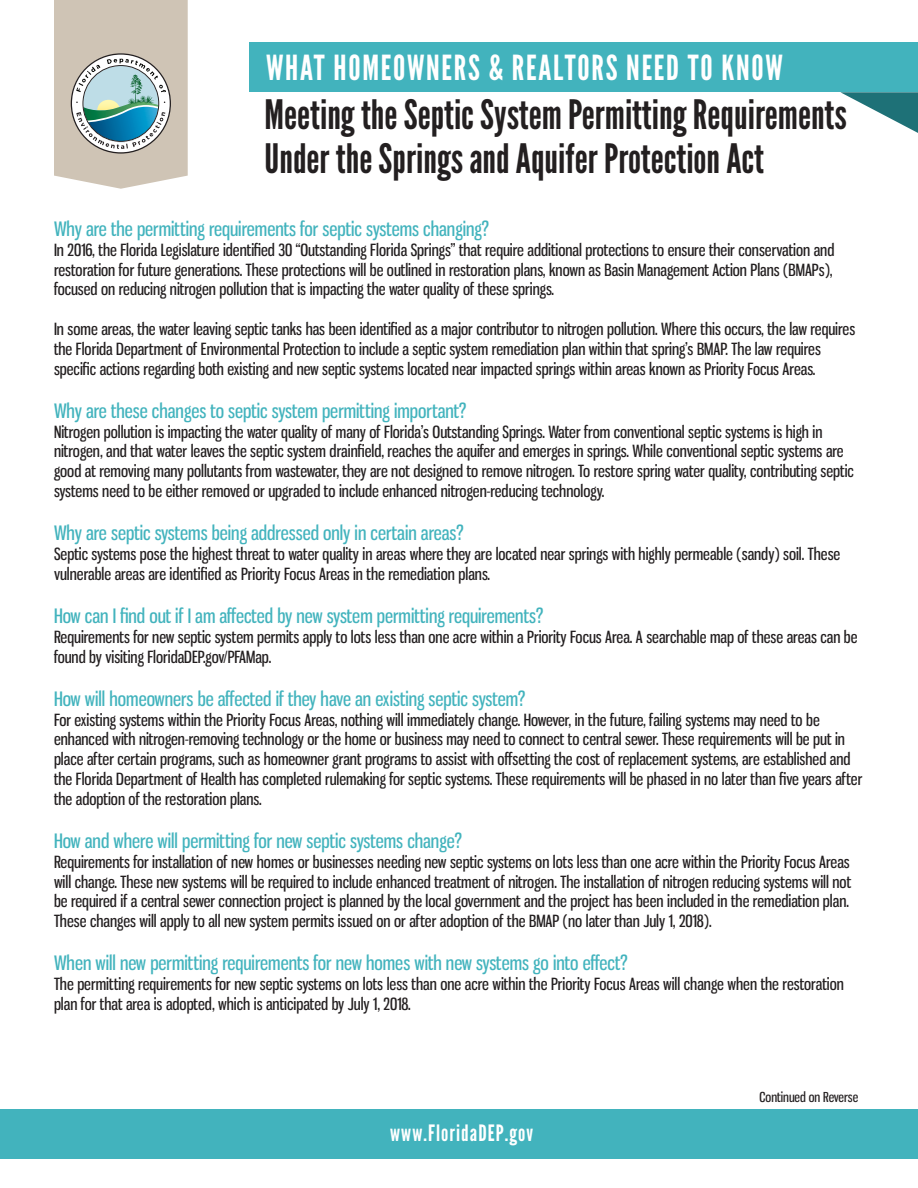
<style>
.page{position:relative;width:918px;height:1188px;background:#fff}
.page>*{position:absolute;margin:0;border:0;box-sizing:border-box;transform-origin:0 0}
.t1{font:40.5px/43.5px "League Gothic";color:#231f20}
.t2{font:34.5px "League Gothic";letter-spacing:.05em;color:#fff}
.t3{font:22.5px "League Gothic";letter-spacing:.05em;color:#fff}
.t4{font:19.5px "Gnuolane Rg";color:#42b3bd}
.t5{font:16.5px/19.8px "Gnuolane Rg";color:#231f20}
.t6{font:13.5px "Gnuolane Rg";color:#231f20}
</style>
<div class="page">
<svg style="left:54px;top:0;width:134px;height:189px;background:#bec3bb"></svg>
<div style="left:249px;top:43px;width:669px;height:49px;background:#42b3bd"></div>
<svg style="left:840px;top:92px;width:78px;height:41px"></svg>
<div style="left:0;top:1109px;width:918px;height:50px;background:#42b3bd"></div>
<p class="t2" style="left:266px;top:47px;width:518px">WHAT HOMEOWNERS &amp; REALTORS NEED TO KNOW</p>
<p class="t1" style="left:265px;top:93px;width:584px">Meeting the Septic System Permitting Requirements<br>Under the Springs and Aquifer Protection Act</p>
<p class="t4" style="left:54px;top:217px;width:436px">Why are the permitting requirements for septic systems changing?</p>
<p class="t5" style="left:54px;top:240px;width:782px;text-align:justify">In 2016, the Florida Legislature identified 30 “Outstanding Florida Springs” that require additional protections to ensure their conservation and restoration for future generations. These protections will be outlined in restoration plans, known as Basin Management Action Plans (BMAPs), focused on reducing nitrogen pollution that is impacting the water quality of these springs.</p>
<p class="t5" style="left:54px;top:319px;width:803px">In some areas, the water leaving septic tanks has been identified as a major contributor to nitrogen pollution. Where this occurs, the law requires the Florida Department of Environmental Protection to include a septic system remediation plan within that spring’s BMAP. The law requires specific actions regarding both existing and new septic systems located near impacted springs within areas known as Priority Focus Areas.</p>
<p class="t4" style="left:54px;top:399px;width:414px">Why are these changes to septic system permitting important?</p>
<p class="t5" style="left:54px;top:422px;width:801px">Nitrogen pollution is impacting the water quality of many of Florida’s Outstanding Springs. Water from conventional septic systems is high in nitrogen, and that water leaves the septic system drainfield, reaches the aquifer and emerges in springs. While conventional septic systems are good at removing many pollutants from wastewater, they are not designed to remove nitrogen. To restore spring water quality, contributing septic systems need to be either removed or upgraded to include enhanced nitrogen-reducing technology.</p>
<p class="t4" style="left:54px;top:521px;width:411px">Why are septic systems being addressed only in certain areas?</p>
<p class="t5" style="left:54px;top:544px;width:788px">Septic systems pose the highest threat to water quality in areas where they are located near springs with highly permeable (sandy) soil. These vulnerable areas are identified as Priority Focus Areas in the remediation plans.</p>
<p class="t4" style="left:54px;top:604px;width:491px">How can I find out if I am affected by new system permitting requirements?</p>
<p class="t5" style="left:54px;top:627px;width:805px">Requirements for new septic system permits apply to lots less than one acre within a Priority Focus Area. A searchable map of these areas can be found by visiting FloridaDEP.gov/PFAMap.</p>
<p class="t4" style="left:54px;top:687px;width:473px">How will homeowners be affected if they have an existing septic system?</p>
<p class="t5" style="left:54px;top:710px;width:810px">For existing systems within the Priority Focus Areas, nothing will immediately change. However, in the future, failing systems may need to be enhanced with nitrogen-removing technology or the home or business may need to connect to central sewer. These requirements will be put in place after certain programs, such as homeowner grant programs to assist with offsetting the cost of replacement systems, are established and the Florida Department of Health has completed rulemaking for septic systems. These requirements will be phased in no later than five years after the adoption of the restoration plans.</p>
<p class="t4" style="left:54px;top:829px;width:409px">How and where will permitting for new septic systems change?</p>
<p class="t5" style="left:54px;top:852px;width:799px">Requirements for installation of new homes or businesses needing new septic systems on lots less than one acre within the Priority Focus Areas will change. These new systems will be required to include enhanced treatment of nitrogen. The installation of nitrogen reducing systems will not be required if a central sewer connection project is planned by the local government and the project has been included in the remediation plan.<br>These changes will apply to all new system permits issued on or after adoption of the BMAP (no later than July 1, 2018).</p>
<p class="t4" style="left:54px;top:952px;width:575px">When will new permitting requirements for new homes with new systems go into effect?</p>
<p class="t5" style="left:54px;top:974px;width:791px">The permitting requirements for new septic systems on lots less than one acre within the Priority Focus Areas will change when the restoration plan for that area is adopted, which is anticipated by July 1, 2018.</p>
<p class="t3" style="left:390px;top:1119px;width:144px">www.FloridaDEP.gov</p>
<p class="t6" style="left:760px;top:1089px;width:100px">Continued on Reverse</p>
</div>
